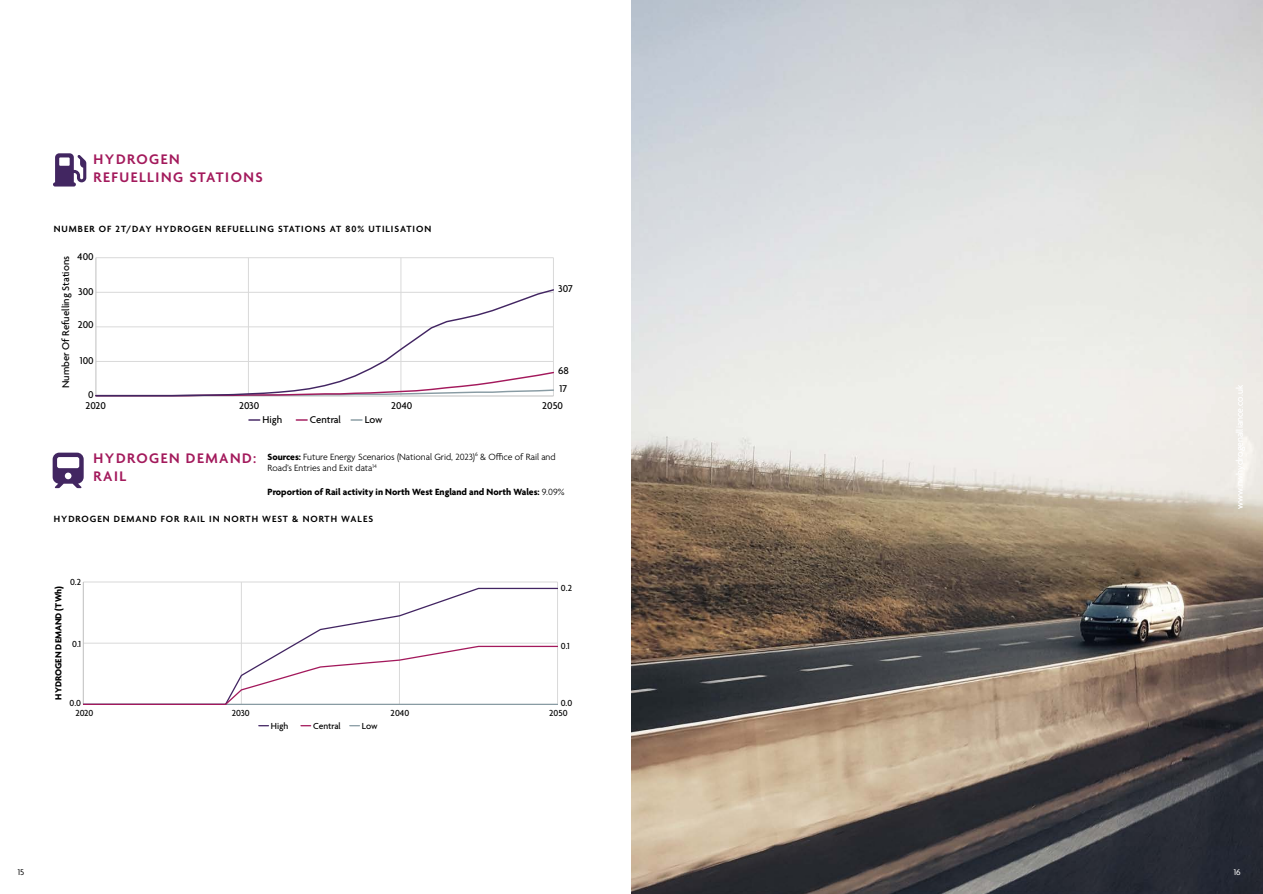
<style>
.page{position:relative;width:1263px;height:894px;background:#fff}
.page>*{position:absolute;margin:0;border:0;box-sizing:border-box;transform-origin:0 0}
.t1{font:600 15px/18px "Agenda";letter-spacing:.1em;color:#a31a5c}
.t2{font:500 10.65px "Agenda";color:#000}
.t3{font:600 9.75px "Agenda";letter-spacing:.1em;color:#000}
.t4{font:300 9.75px/11.7px "Agenda";color:#000}
.t5{font:700 9.75px "Agenda";color:#000}
.t6{font:500 9.45px "Agenda";color:#000}
.t7{font:700 9.45px "Agenda";color:#000}
.t8{font:9px "Agenda";color:#000}
.t9{font:9px "Agenda";color:#fff}
.s1{font-weight:700}
.s2{font-weight:300}
</style>
<div class="page">
<hr style="left:248px;top:257px;width:1px;height:139px;background:#d9d9d9">
<hr style="left:401px;top:257px;width:1px;height:139px;background:#d9d9d9">
<hr style="left:553px;top:257px;width:1px;height:139px;background:#d9d9d9">
<hr style="left:96px;top:257px;width:1px;height:139px;background:#bfbfbf">
<svg style="left:96px;top:288px;width:458px;height:83px"></svg>
<svg style="left:95px;top:371px;width:459px;height:50px"></svg>
<svg style="left:95px;top:257px;width:459px;height:9px"></svg>
<hr style="left:83px;top:581px;width:475px;height:1px;background:#d9d9d9">
<hr style="left:241px;top:582px;width:1px;height:122px;background:#d9d9d9">
<hr style="left:399px;top:582px;width:1px;height:122px;background:#d9d9d9">
<hr style="left:557px;top:582px;width:1px;height:122px;background:#d9d9d9">
<hr style="left:83px;top:582px;width:1px;height:122px;background:#bfbfbf">
<hr style="left:83px;top:704px;width:475px;height:1px;background:#bfbfbf">
<svg style="left:83px;top:586px;width:475px;height:58px"></svg>
<svg style="left:83px;top:644px;width:475px;height:60px"></svg>
<img style="left:632px;top:0;width:631px;height:893px">
<svg style="left:53px;top:452px;width:31px;height:36px"></svg>
<svg style="left:53px;top:153px;width:33px;height:33px"></svg>
<h1 class="t1" style="left:94px;top:151px;width:171px">HYDROGEN<br>REFUELLING STATIONS</h1>
<p class="t3" style="left:54px;top:224px;width:379px">NUMBER OF 2T/DAY HYDROGEN REFUELLING STATIONS AT 80% UTILISATION</p>
<p class="t2" style="left:78px;top:251px;width:18px">400</p>
<p class="t2" style="left:78px;top:285px;width:17px">300</p>
<p class="t2" style="left:78px;top:319px;width:17px">200</p>
<p class="t2" style="left:80px;top:354px;width:15px">100</p>
<p class="t2" style="left:88px;top:388px;width:7px">0</p>
<p class="t2" style="left:60px;top:388px;width:134px;rotate:-90deg">Number Of Refuelling Stations</p>
<p class="t2" style="left:558px;top:283px;width:16px">307</p>
<p class="t2" style="left:558px;top:364px;width:12px">68</p>
<p class="t2" style="left:559px;top:383px;width:9px">17</p>
<p class="t2" style="left:86px;top:400px;width:22px">2020</p>
<p class="t2" style="left:239px;top:400px;width:22px">2030</p>
<p class="t2" style="left:391px;top:400px;width:23px">2040</p>
<p class="t2" style="left:542px;top:400px;width:22px">2050</p>
<p class="t2" style="left:263px;top:414px;width:21px">High</p>
<p class="t2" style="left:310px;top:414px;width:33px">Central</p>
<p class="t2" style="left:365px;top:414px;width:19px">Low</p>
<h1 class="t1" style="left:94px;top:450px;width:164px">HYDROGEN DEMAND:<br>RAIL</h1>
<p class="t4" style="left:268px;top:451px;width:290px"><span class="s1">Sources:</span> Future Energy Scenarios (National Grid, 2023)<sup>6</sup> &amp; Office of Rail and<br>Road’s Entries and Exit data<sup>14</sup></p>
<p class="t5" style="left:268px;top:486px;width:298px">Proportion of Rail activity in North West England and North Wales: <span class="s2">9.09%</span></p>
<p class="t3" style="left:54px;top:513px;width:321px">HYDROGEN DEMAND FOR RAIL IN NORTH WEST &amp; NORTH WALES</p>
<p class="t6" style="left:70px;top:576px;width:13px">0.2</p>
<p class="t7" style="left:54px;top:699px;width:115px;rotate:-90deg">HYDROGEN DEMAND (TWh)</p>
<p class="t6" style="left:72px;top:638px;width:10px">0.1</p>
<p class="t6" style="left:70px;top:697px;width:13px">0.0</p>
<p class="t6" style="left:561px;top:582px;width:13px">0.2</p>
<p class="t6" style="left:561px;top:641px;width:10px">0.1</p>
<p class="t6" style="left:561px;top:698px;width:13px">0.0</p>
<p class="t6" style="left:75px;top:707px;width:20px">2020</p>
<p class="t6" style="left:232px;top:707px;width:19px">2030</p>
<p class="t6" style="left:391px;top:707px;width:20px">2040</p>
<p class="t6" style="left:549px;top:707px;width:20px">2050</p>
<p class="t6" style="left:271px;top:720px;width:19px">High</p>
<p class="t6" style="left:313px;top:720px;width:29px">Central</p>
<p class="t6" style="left:362px;top:720px;width:17px">Low</p>
<p class="t8" style="left:18px;top:867px;width:8px">15</p>
<p class="t9" style="left:1234px;top:867px;width:8px">16</p>
</div>
